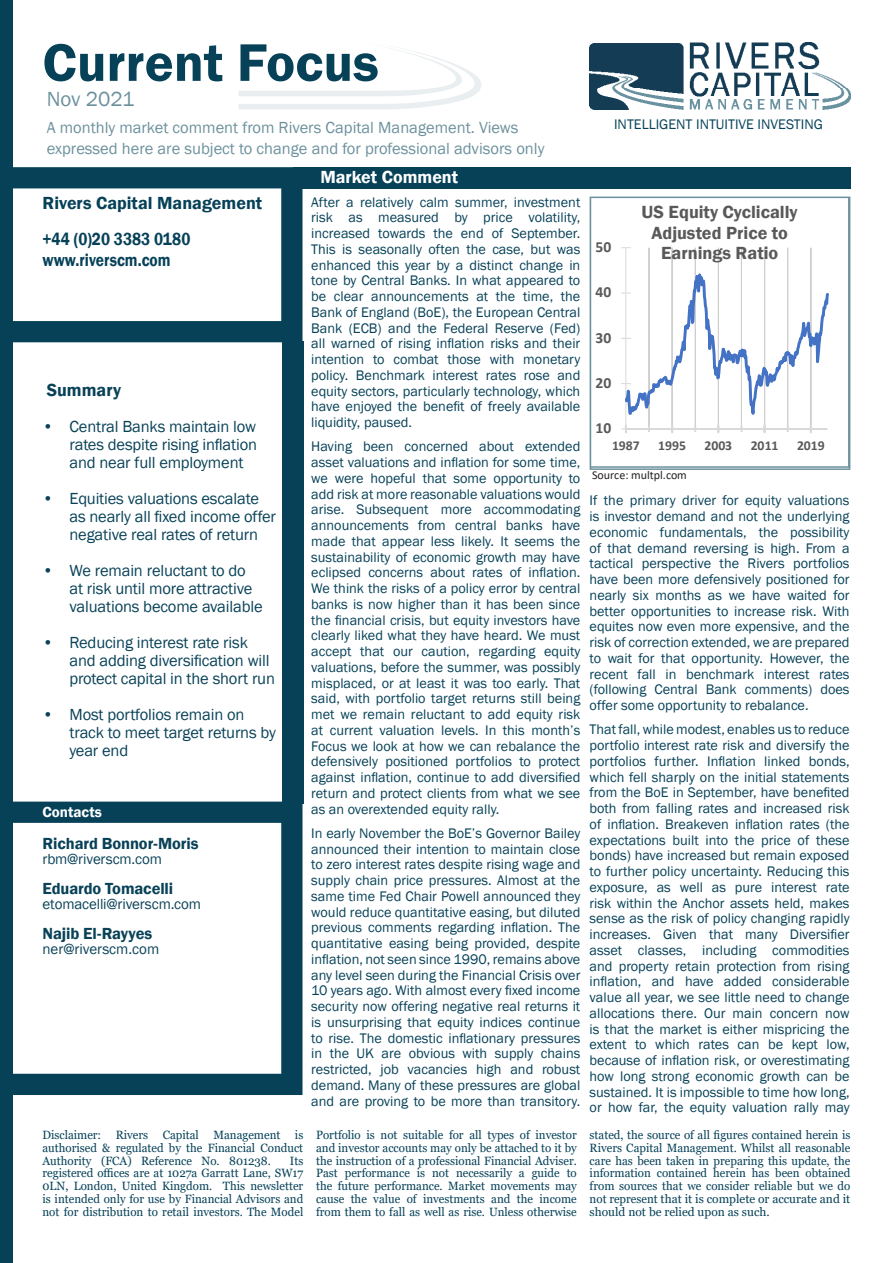
<style>
.page{position:relative;width:893px;height:1263px;background:#fff}
.page>*{position:absolute;margin:0;border:0;box-sizing:border-box;transform-origin:0 0}
.Rivers_Source{font:600 54.75px "Franklin Gothic";color:#064158}
.t1{font:21px "Franklin Gothic";color:#6c919d}
.t2{font:600 18.15px/20.4px "Franklin Gothic";color:#595959;text-align:center}
.t3{font:600 18px "Franklin Gothic";color:#064158;scale:.86 1}
.t4{font:600 18px "Franklin Gothic";color:#064158}
.t5{font:600 18px "Franklin Gothic";color:#fff}
.t6{font:600 18px "Franklin Gothic";color:#094258}
.t7{font:16.5px/18px "Franklin Gothic";letter-spacing:-.01em;color:#094258}
.t8{font:16.5px/21.6px "Franklin Gothic";color:#6c919d}
.t9{font:600 16.5px "Franklin Gothic";letter-spacing:-.005em;color:#094258}
.t10{font:700 15.45px "Calibri";letter-spacing:.005em;color:#595959}
.t11{font:15px "Franklin Gothic";letter-spacing:-.005em;color:#094258}
.t12{font:600 15px "Franklin Gothic";letter-spacing:.005em;color:#fff}
.Standard_BMi_Focus_T{font:14.25px/15.8px "Franklin Gothic";color:#064158;text-align:justify}
.t13{font:700 13.65px "Calibri";letter-spacing:-.005em;color:#595959}
.t14{font:12px/12.8px "Georgia";color:#064158;text-align:justify;scale:.96 1}
.t15{font:12px "Calibri";color:#231f20}
</style>
<div class="page">
<svg style="left:13px;top:802px;width:289px;height:293px"></svg>
<img style="left:590px;top:43px;width:260px;height:66px">
<div style="left:293px;top:167px;width:557px;height:21px;background:#064158"></div>
<div style="left:0;top:0;width:13px;height:1263px;background:#064158"></div>
<svg style="left:239px;top:48px;width:242px;height:61px"></svg>
<div style="left:282px;top:341px;width:21px;height:463px;background:#064158"></div>
<svg style="left:13px;top:167px;width:289px;height:175px"></svg>
<svg style="left:593px;top:247px;width:254px;height:220px"></svg>
<div style="left:590px;top:197px;width:260px;height:273px;border:2px solid #6c919d"></div>
<p class="Rivers_Source" style="left:43px;top:29px;width:338px">Current Focus</p>
<p class="t1" style="left:47px;top:86px;width:89px">Nov 2021</p>
<p class="t8" style="left:47px;top:117px;width:499px">A monthly market comment from Rivers Capital Management. Views expressed here are subject to change and for professional advisors only</p>
<p class="t4" style="left:43px;top:192px;width:221px">Rivers Capital Management</p>
<p class="t3" style="left:43px;top:228px;width:173px">+44 (0)20 3383 0180</p>
<p class="t3" style="left:43px;top:249px;width:150px">www.riverscm.com</p>
<p class="t6" style="left:47px;top:379px;width:76px">Summary</p>
<p class="t7" style="left:70px;top:418px;width:189px;text-align:justify;text-indent:-27px">• Central Banks maintain low rates despite rising inflation and near full employment</p>
<p class="t7" style="left:70px;top:490px;width:208px;text-indent:-27px">• Equities valuations escalate as nearly all fixed income offer negative real rates of return</p>
<p class="t7" style="left:70px;top:562px;width:195px;text-indent:-27px">• We remain reluctant to do at risk until more attractive valuations become available</p>
<p class="t7" style="left:70px;top:634px;width:207px;text-indent:-27px">• Reducing interest rate risk and adding diversification will protect capital in the short run</p>
<p class="t7" style="left:70px;top:706px;width:208px;text-indent:-27px">• Most portfolios remain on track to meet target returns by year end</p>
<p class="t12" style="left:43px;top:803px;width:61px">Contacts</p>
<p class="t9" style="left:43px;top:833px;width:158px">Richard Bonnor-Moris</p>
<p class="t11" style="left:43px;top:850px;width:121px">rbm@riverscm.com</p>
<p class="t9" style="left:43px;top:878px;width:132px">Eduardo Tomacelli</p>
<p class="t11" style="left:43px;top:895px;width:160px">etomacelli@riverscm.com</p>
<p class="t9" style="left:43px;top:923px;width:111px">Najib El-Rayyes</p>
<p class="t11" style="left:43px;top:940px;width:118px">ner@riverscm.com</p>
<p class="t5" style="left:320px;top:166px;width:139px">Market Comment</p>
<p class="Standard_BMi_Focus_T" style="left:311px;top:194px;width:271px">After a relatively calm summer, investment risk as measured by price volatility, increased towards the end of September.<br>This is seasonally often the case, but was enhanced this year by a distinct change in tone by Central Banks. In what appeared to be clear announcements at the time, the Bank of England (BoE), the European Central Bank (ECB) and the Federal Reserve (Fed) all warned of rising inflation risks and their intention to combat those with monetary policy. Benchmark interest rates rose and equity sectors, particularly technology, which have enjoyed the benefit of freely available liquidity, paused.</p>
<p class="Standard_BMi_Focus_T" style="left:311px;top:439px;width:271px">Having been concerned about extended asset valuations and inflation for some time, we were hopeful that some opportunity to add risk at more reasonable valuations would arise. Subsequent more accommodating announcements from central banks have made that appear less likely. It seems the sustainability of economic growth may have eclipsed concerns about rates of inflation.<br>We think the risks of a policy error by central banks is now higher than it has been since the financial crisis, but equity investors have clearly liked what they have heard. We must accept that our caution, regarding equity valuations, before the summer, was possibly misplaced, or at least it was too early. That said, with portfolio target returns still being met we remain reluctant to add equity risk at current valuation levels. In this month’s Focus we look at how we can rebalance the defensively positioned portfolios to protect against inflation, continue to add diversified return and protect clients from what we see as an overextended equity rally.</p>
<p class="Standard_BMi_Focus_T" style="left:311px;top:825px;width:271px">In early November the BoE’s Governor Bailey announced their intention to maintain close to zero interest rates despite rising wage and supply chain price pressures. Almost at the same time Fed Chair Powell announced they would reduce quantitative easing, but diluted previous comments regarding inflation. The quantitative easing being provided, despite inflation, not seen since 1990, remains above any level seen during the Financial Crisis over 10 years ago. With almost every fixed income security now offering negative real returns it is unsurprising that equity indices continue to rise. The domestic inflationary pressures in the UK are obvious with supply chains restricted, job vacancies high and robust demand. Many of these pressures are global and are proving to be more than transitory.</p>
<p class="Standard_BMi_Focus_T" style="left:614px;top:117px;width:210px">INTELLIGENT INTUITIVE INVESTING</p>
<p class="t10" style="left:596px;top:236px;width:17px">50</p>
<p class="t10" style="left:596px;top:281px;width:17px">40</p>
<p class="t10" style="left:596px;top:327px;width:17px">30</p>
<p class="t10" style="left:596px;top:372px;width:17px">20</p>
<p class="t10" style="left:596px;top:417px;width:17px">10</p>
<p class="t2" style="left:642px;top:202px;width:158px">US Equity Cyclically<br>Adjusted Price to<br>Earnings Ratio</p>
<p class="t13" style="left:612px;top:436px;width:29px">1987</p>
<p class="t13" style="left:658px;top:436px;width:29px">1995</p>
<p class="t13" style="left:704px;top:436px;width:29px">2003</p>
<p class="t13" style="left:751px;top:436px;width:29px">2011</p>
<p class="t13" style="left:797px;top:436px;width:29px">2019</p>
<p class="t15" style="left:592px;top:467px;width:96px">Source: multpl.com</p>
<p class="Standard_BMi_Focus_T" style="left:590px;top:493px;width:261px">If the primary driver for equity valuations is investor demand and not the underlying economic fundamentals, the possibility of that demand reversing is high. From a tactical perspective the Rivers portfolios have been more defensively positioned for nearly six months as we have waited for better opportunities to increase risk. With equites now even more expensive, and the risk of correction extended, we are prepared to wait for that opportunity. However, the recent fall in benchmark interest rates (following Central Bank comments) does offer some opportunity to rebalance.</p>
<p class="Standard_BMi_Focus_T" style="left:590px;top:722px;width:261px">That fall, while modest, enables us to reduce portfolio interest rate risk and diversify the portfolios further. Inflation linked bonds, which fell sharply on the initial statements from the BoE in September, have benefited both from falling rates and increased risk of inflation. Breakeven inflation rates (the expectations built into the price of these bonds) have increased but remain exposed to further policy uncertainty. Reducing this exposure, as well as pure interest rate risk within the Anchor assets held, makes sense as the risk of policy changing rapidly increases. Given that many Diversifier asset classes, including commodities and property retain protection from rising inflation, and have added considerable value all year, we see little need to change allocations there. Our main concern now is that the market is either mispricing the extent to which rates can be kept low, because of inflation risk, or overestimating how long strong economic growth can be sustained. It is impossible to time how long, or how far, the equity valuation rally may</p>
<p class="t14" style="left:43px;top:1129px;width:273px">Disclaimer: Rivers Capital Management is authorised &amp; regulated by the Financial Conduct Authority (FCA) Reference No. 801238.</p>
<p class="t14" style="left:43px;top:1154px;width:273px;text-indent:247px">Its registered offices are at 1027a Garratt Lane, SW17<br>0LN, London, United Kingdom. This newsletter is intended only for use by Financial Advisors and not for distribution to retail investors. The Model</p>
<p class="t14" style="left:316px;top:1129px;width:273px">Portfolio is not suitable for all types of investor and investor accounts may only be attached to it by the instruction of a professional Financial Adviser.<br>Past performance is not necessarily a guide to the future performance. Market movements may cause the value of investments and the income from them to fall as well as rise. Unless otherwise</p>
<p class="t14" style="left:590px;top:1129px;width:273px">stated, the source of all figures contained herein is Rivers Capital Management. Whilst all reasonable care has been taken in preparing this update, the information contained herein has been obtained from sources that we consider reliable but we do not represent that it is complete or accurate and it should not be relied upon as such.</p>
</div>
